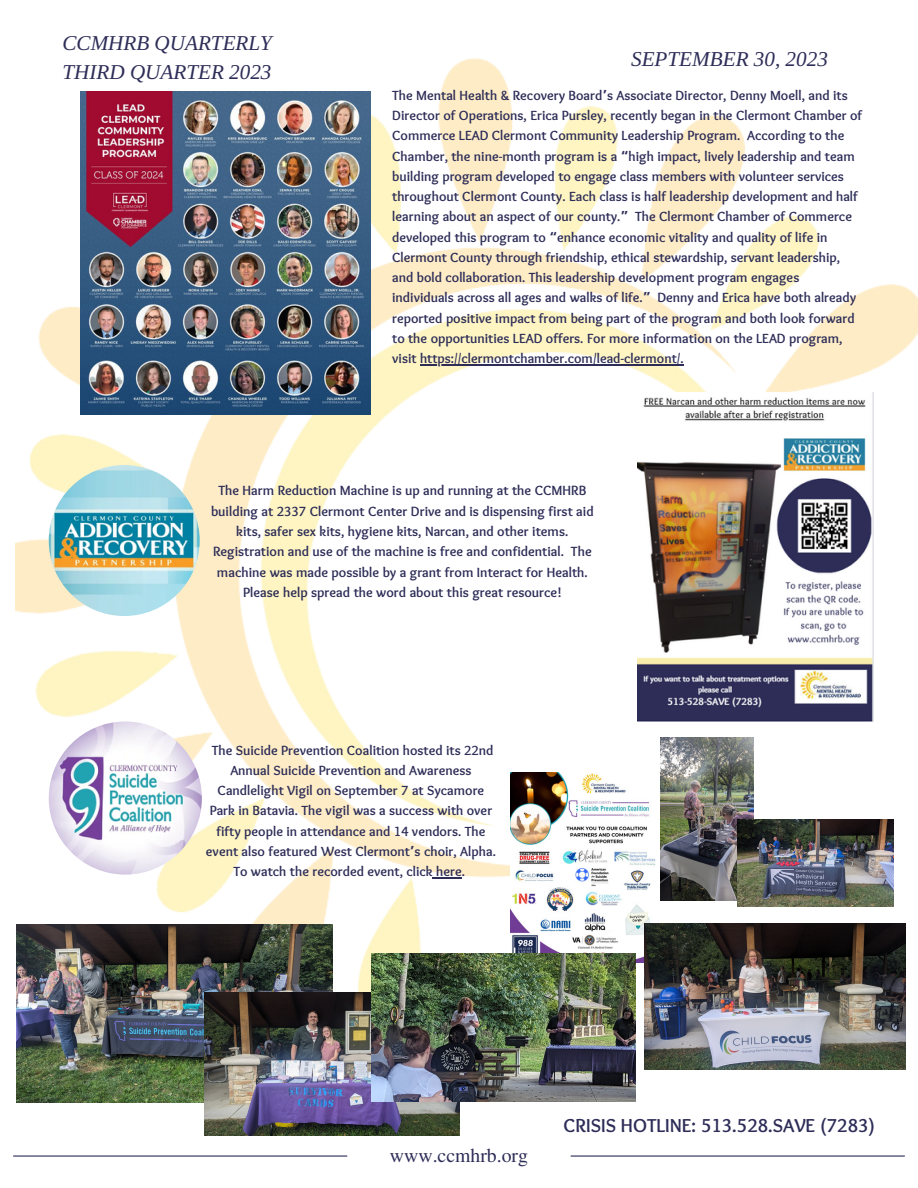
<style>
.page{position:relative;width:918px;height:1188px;background:#fff}
.page>*{position:absolute;margin:0;border:0;box-sizing:border-box;transform-origin:0 0}
.t1{font:italic 21.15px "Libra Serif Modern";color:#2d2d58}
.t2{font:19.8px "Te X Gyre Termes";color:#2d2d58}
.t3{font:700 19.5px "Sukar";color:#2d2d58}
.t4{font:700 13.8px/20.2px "Sukar";color:#2d2d58;text-align:center}
.s1{font-family:"Noto Sans Gurmukhi"}
</style>
<div class="page">
<img style="left:15px;top:58px;width:903px;height:991px">
<img style="left:80px;top:92px;width:291px;height:323px">
<hr style="left:13px;top:1155px;width:334px;height:2px;background:#2d2d58">
<hr style="left:571px;top:1155px;width:334px;height:2px;background:#2d2d58">
<img style="left:49px;top:465px;width:151px;height:151px;border-radius:50%">
<img style="left:49px;top:721px;width:153px;height:154px;border-radius:50%">
<img style="left:638px;top:393px;width:236px;height:328px">
<img style="left:510px;top:773px;width:148px;height:190px">
<img style="left:16px;top:924px;width:316px;height:178px">
<img style="left:205px;top:992px;width:254px;height:143px">
<img style="left:371px;top:953px;width:264px;height:149px">
<img style="left:661px;top:738px;width:92px;height:163px">
<img style="left:644px;top:924px;width:261px;height:146px">
<img style="left:738px;top:819px;width:155px;height:88px">
<hr style="left:420px;top:364px;width:264px;height:1px;background:#2d2d58">
<svg style="left:433px;top:877px;width:29px;height:1px"></svg>
<p class="t1" style="left:63px;top:31px;width:211px">CCMHRB QUARTERLY</p>
<p class="t1" style="left:63px;top:60px;width:210px">THIRD QUARTER 2023</p>
<p class="t1" style="left:631px;top:47px;width:198px">SEPTEMBER 30, 2023</p>
<p class="t4" style="left:392px;top:86px;width:471px;text-align:left">The Mental Health &amp; Recovery Board<span class="s1">’</span>s Associate Director, Denny Moell, and its Director of Operations, Erica Pursley, recently began in the Clermont Chamber of Commerce LEAD Clermont Community Leadership Program. According to the Chamber, the nine-month program is a <span class="s1">“</span>high impact, lively leadership and team building program developed to engage class members with volunteer services throughout Clermont County. Each class is half leadership development and half learning about an aspect of our county.<span class="s1">”</span> The Clermont Chamber of Commerce developed this program to <span class="s1">“</span>enhance economic vitality and quality of life in Clermont County through friendship, ethical stewardship, servant leadership, and bold collaboration. This leadership development program engages individuals across all ages and walks of life.<span class="s1">”</span> Denny and Erica have both already reported positive impact from being part of the program and both look forward to the opportunities LEAD offers. For more information on the LEAD program, visit https://clermontchamber.com/lead-clermont/.</p>
<p class="t4" style="left:211px;top:482px;width:384px">The Harm Reduction Machine is up and running at the CCMHRB building at 2337 Clermont Center Drive and is dispensing first aid kits, safer sex kits, hygiene kits, Narcan, and other items.<br>Registration and use of the machine is free and confidential. The machine was made possible by a grant from Interact for Health.<br>Please help spread the word about this great resource!</p>
<p class="t4" style="left:206px;top:741px;width:292px">The Suicide Prevention Coalition hosted its 22nd Annual Suicide Prevention and Awareness Candlelight Vigil on September 7 at Sycamore Park in Batavia. The vigil was a success with over fifty people in attendance and 14 vendors. The event also featured West Clermont<span class="s1">’</span>s choir, Alpha.<br>To watch the recorded event, click here.</p>
<p class="t2" style="left:390px;top:1142px;width:140px">www.ccmhrb.org</p>
<p class="t3" style="left:564px;top:1114px;width:313px">CRISIS HOTLINE: 513.528.SAVE (7283)</p>
</div>
